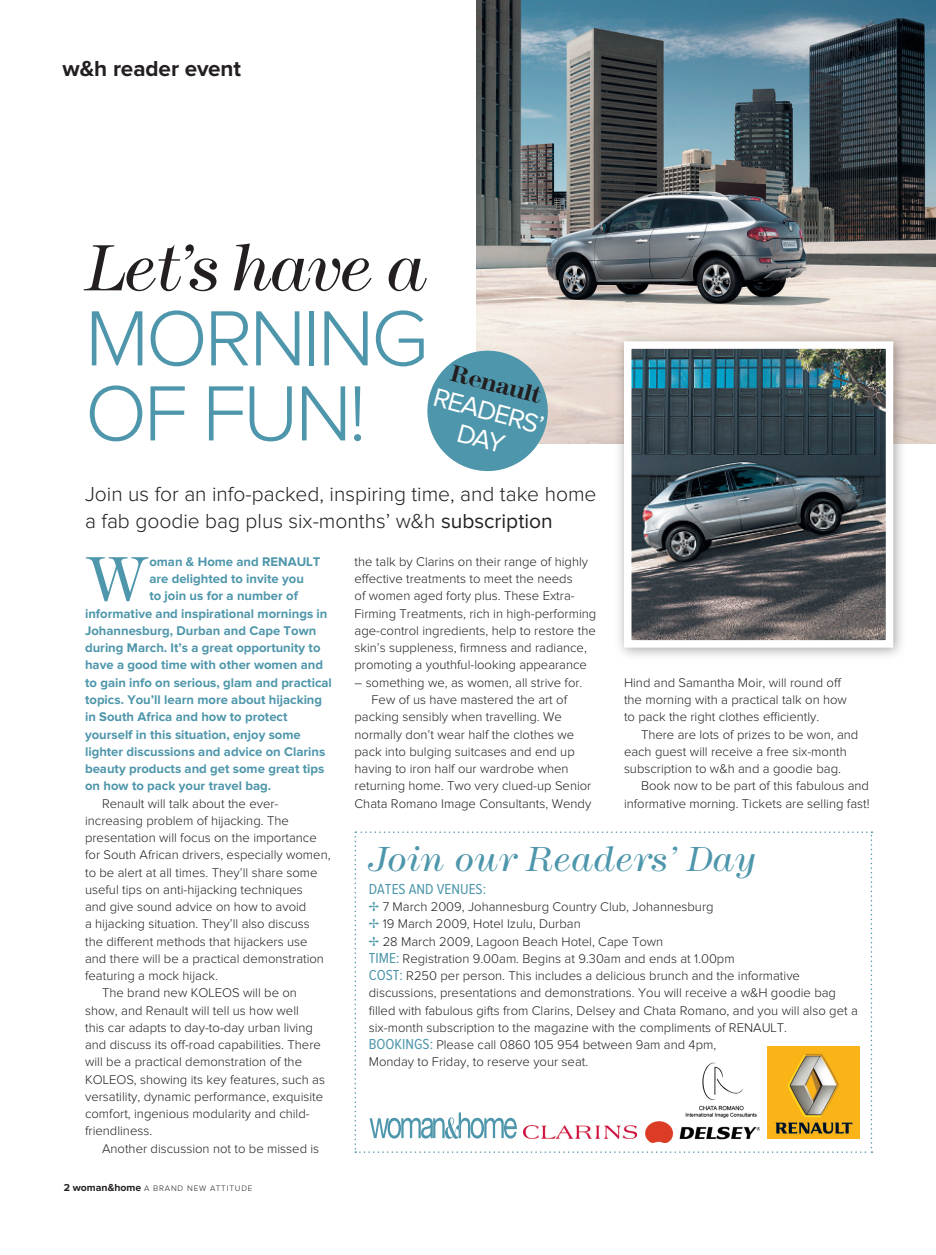
<style>
.page{position:relative;width:936px;height:1255px;background:#fff}
.page>*{position:absolute;margin:0;border:0;box-sizing:border-box;transform-origin:0 0}
.t1{font:300 81px/75px "Proxima Nova";letter-spacing:-.04em;color:#4e96ab}
.t2{font:italic 300 67.5px "Modern Two Sxtn ITC Std";letter-spacing:-.04em;color:#231f20}
.t3{font:64.8px "Modern Two Sxtn ITCTT Light";color:#4e96ab}
.t4{font:italic 300 36px "Modern Two Sxtn ITC Std";color:#4e96ab}
.t5{font:26.85px "Proxima Nova";color:#fff}
.t6{font:24px "Modern Two Sxtn ITCTT Bold";color:#231f20}
.t7{font:700 22.5px "Proxima Nova";letter-spacing:-.005em;color:#231f20}
.t8{font:300 21px/27px "Proxima Nova";color:#231f20}
.t9{font:15px "Proxima Nova Cond";color:#4e96ab}
.t10{font:300 13.05px/17.2px "Proxima Nova";color:#231f20}
.t11{font:700 13.05px "Proxima Nova";color:#4e96ab}
.t12{font:300 8.25px "Proxima Nova";letter-spacing:.1em;color:#231f20}
.s1{font-weight:400}
.s2{font-weight:700;font-size:10.5px}
.s3{color:#4e96ab}
.s4{font-family:"Proxima Nova Cond";font-weight:400;font-size:15px;color:#4e96ab}
</style>
<div class="page">
<img style="left:476px;top:0;width:459px;height:444px">
<svg style="left:354px;top:831px;width:518px;height:321px"></svg>
<div style="left:614px;top:331px;width:293px;height:331px;background:#231f20;opacity:.4"></div>
<img style="left:633px;top:350px;width:251px;height:288px">
<div style="left:624px;top:341px;width:269px;height:306px;border:8px solid #fff"></div>
<img style="left:682px;top:1060px;width:76px;height:59px">
<svg style="left:427px;top:344px;width:127px;height:128px"></svg>
<p class="t7" style="left:63px;top:56px;width:180px">w&amp;h reader event</p>
<p class="t2" style="left:85px;top:230px;width:344px">Let’s have a</p>
<p class="t1" style="left:85px;top:303px;width:345px">morning of fun!</p>
<p class="t6" style="left:454px;top:358px;width:95px;rotate:15deg">Renault</p>
<p class="t5" style="left:438px;top:382px;width:115px;rotate:15deg">readerS’</p>
<p class="t8" style="left:85px;top:480px;width:513px">Join us for an info-packed, inspiring time, and take home a fab goodie bag plus six-months’ w&amp;h <span class="s1">subscription</span></p>
<p class="t3" style="left:85px;top:541px;width:66px">W</p>
<p class="t11" style="left:149px;top:554px;width:173px">oman &amp; Home and RENAULT</p>
<p class="t11" style="left:149px;top:571px;width:156px">are delighted to invite you</p>
<p class="t11" style="left:149px;top:588px;width:150px">to join us for a number of</p>
<p class="t11" style="left:85px;top:606px;width:244px">informative and inspirational mornings in</p>
<p class="t11" style="left:85px;top:623px;width:233px">Johannesburg, Durban and Cape Town</p>
<p class="t11" style="left:85px;top:640px;width:237px">during March. It’s a great opportunity to</p>
<p class="t11" style="left:85px;top:657px;width:239px">have a good time with other women and</p>
<p class="t11" style="left:85px;top:675px;width:248px">to gain info on serious, glam and practical</p>
<p class="t11" style="left:85px;top:692px;width:238px">topics. You’ll learn more about hijacking</p>
<p class="t11" style="left:85px;top:709px;width:204px">in South Africa and how to protect</p>
<p class="t11" style="left:85px;top:726px;width:217px">yourself in this situation, enjoy some</p>
<p class="t11" style="left:85px;top:744px;width:242px">lighter discussions and advice on Clarins</p>
<p class="t11" style="left:85px;top:761px;width:241px">beauty products and get some great tips</p>
<p class="t11" style="left:85px;top:778px;width:188px">on how to pack your travel bag.</p>
<p class="t10" style="left:85px;top:794px;width:247px;text-indent:17px">Renault will talk about the ever&shy;increasing problem of hijacking. The presentation will focus on the importance for South African drivers, especially women, to be alert at all times. They’ll share some useful tips on anti-hijacking techniques<br>and give sound advice on how to avoid<br>a hijacking situation. They’ll also discuss the different methods that hijackers use and there will be a practical demonstration featuring a mock hijack.</p>
<p class="t10" style="left:85px;top:984px;width:241px;text-indent:17px">The brand new KOLEOS will be on show, and Renault will tell us how well<br>this car adapts to day-to-day urban living and discuss its off-road capabilities. There will be a practical demonstration of the KOLEOS, showing its key features, such as versatility, dynamic performance, exquisite comfort, ingenious modularity and child&shy;friendliness.</p>
<p class="t10" style="left:102px;top:1139px;width:219px">Another discussion not to be missed is</p>
<p class="t12" style="left:73px;top:1183px;width:181px"><span class="s2">woman&amp;home</span> A Brand N ew Attitude</p>
<p class="t10" style="left:354px;top:553px;width:243px">the talk by Clarins on their range of highly effective treatments to meet the needs<br>of women aged forty plus. These Extra-Firming Treatments, rich in high-performing age-control ingredients, help to restore the skin’s suppleness, firmness and radiance, promoting a youthful-looking appearance</p>
<p class="t10" style="left:354px;top:674px;width:229px">– something we, as women, all strive for.</p>
<p class="t10" style="left:354px;top:691px;width:238px;text-indent:17px">Few of us have mastered the art of packing sensibly when travelling. We normally don’t wear half the clothes we pack into bulging suitcases and end up having to iron half our wardrobe when returning home. Two very clued-up Senior Chata Romano I mage Consultants, Wendy</p>
<p class="t10" style="left:624px;top:674px;width:224px">Hind and Samantha Moir, will round off the morning with a practical talk on how to pack the right clothes efficiently.</p>
<p class="t10" style="left:624px;top:725px;width:236px;text-indent:17px">There are lots of prizes to be won, and each guest will receive a free six-month subscription to w&amp;h and a goodie bag.</p>
<p class="t10" style="left:624px;top:777px;width:247px;text-align:right">Book now to be part of this fabulous and informative morning. Tickets are selling fast!</p>
<p class="t4" style="left:369px;top:838px;width:388px">Join our Readers’ Day</p>
<p class="t9" style="left:369px;top:880px;width:119px">DATES AND VENUES:</p>
<p class="t10" style="left:369px;top:898px;width:346px"><span class="s3">✢</span> 7 March 2009, Johannesburg Country Club, Johannesburg</p>
<p class="t10" style="left:369px;top:915px;width:213px"><span class="s3">✢</span> 19 March 2009, Hotel Izulu, Durban</p>
<p class="t10" style="left:369px;top:932px;width:296px"><span class="s3">✢</span> 28 March 2009, Lagoon Beach Hotel, Cape Town</p>
<p class="t10" style="left:369px;top:950px;width:367px"><span class="s4">TIME:</span> Registration 9.00am. Begins at 9.30am and ends at 1.00pm</p>
<p class="t10" style="left:369px;top:967px;width:490px"><span class="s4">COST:</span> R250 per person. This includes a delicious brunch and the informative discussions, presentations and demonstrations. You will receive a w&amp;H goodie bag filled with fabulous gifts from Clarins, Delsey and Chata Romano, and you will also get a six-month subscription to the magazine with the compliments of REN</p>
<p class="t10" style="left:753px;top:1019px;width:35px">AULT.</p>
<p class="t10" style="left:369px;top:1036px;width:349px"><span class="s4">BOOKINGS:</span> Please call 0860 105 954 between 9am and 4pm,<br>Monday to Friday, to reserve your seat.</p>
</div>
